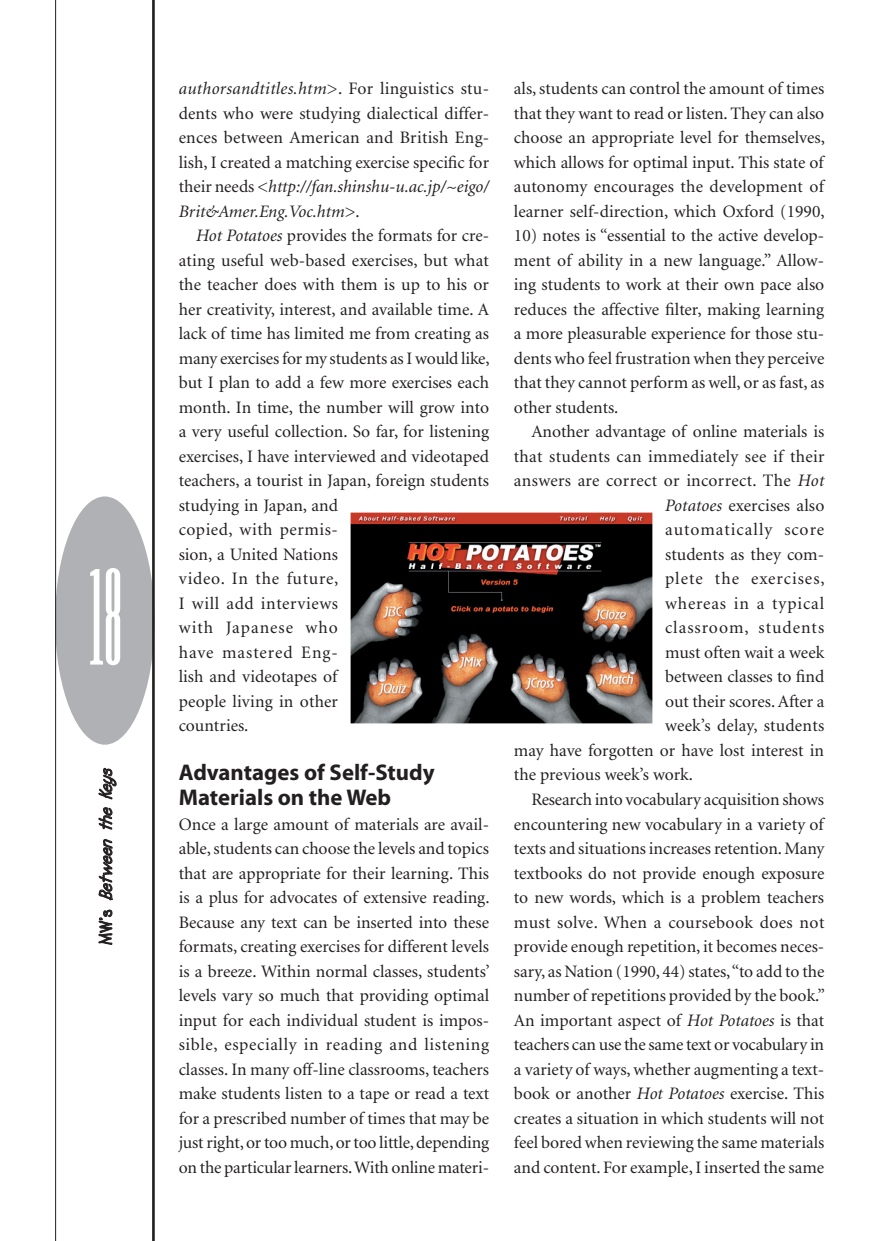
<style>
.page{position:relative;width:874px;height:1241px;background:#fff}
.page>*{position:absolute;margin:0;border:0;box-sizing:border-box;transform-origin:0 0}
.t1{font:126px "STF Chevron";color:#fff;scale:.67 1}
._2c_Subhead_2{font:700 22.75px/24.5px "Myriad";color:#231f20}
._1b_Body_w_Indent{font:17.5px/24.5px "Minion";color:#231f20;text-align:justify}
._1a_Body_1st{font:17.5px/24.5px "Minion";color:#231f20;text-align:justify}
._1b_Body_w_Indent-2{font:17.5px "Minion";letter-spacing:.055em;color:#231f20}
._1b_Body_w_Indent-3{font:17.5px "Minion";letter-spacing:.02em;color:#231f20}
.t2{font:italic 700 17.5px "Lemonade ICG";color:#231f20}
._1b_Body_w_Indent-4{font:17.5px "Minion";letter-spacing:.05em;color:#231f20}
.s1{font-style:normal}
.s2{font-style:italic}
</style>
<div class="page">
<div style="left:55px;top:496px;width:99px;height:248px;background:#b0b1b5;border-radius:50%"></div>
<hr style="left:55px;top:0;width:1px;height:1240px;background:#231f20">
<hr style="left:152px;top:0;width:3px;height:1240px;background:#231f20">
<svg style="left:99px;top:909px;width:14px;height:35px"></svg>
<svg style="left:98px;top:838px;width:15px;height:62px"></svg>
<svg style="left:98px;top:807px;width:14px;height:22px"></svg>
<svg style="left:98px;top:767px;width:18px;height:32px"></svg>
<svg style="left:90px;top:568px;width:31px;height:98px"></svg>
<img style="left:350px;top:512px;width:302px;height:211px">
<h1 class="t1" style="left:88px;top:555px;width:51px">18</h1>
<p class="t2" style="left:95px;top:944px;width:185px;rotate:-90deg"><span class="s1">M W ’ s</span> BetweentheKeys</p>
<p class="_1b_Body_w_Indent" style="left:179px;top:77px;width:312px"><span class="s2">authorsandtitles.htm</span>&gt;. For linguistics stu&shy;dents who were studying dialectical differ&shy;ences between American and British Eng&shy;lish, I created a matching exercise specific for their needs &lt;<span class="s2">http://fan.shinshu-u.ac.jp/~eigo/ Brit&amp;Amer.Eng.Voc.htm</span>&gt;.</p>
<p class="_1b_Body_w_Indent" style="left:179px;top:224px;width:312px;text-align:left;text-indent:17px"><span class="s2">Hot Potatoes</span> provides the formats for cre&shy;ating useful web-based exercises, but what the teacher does with them is up to his or her creativity, interest, and available time. A lack of time has limited me from creating as many exercises for my students as I would like, but I plan to add a few more exercises each month. In time, the number will grow into a very useful collection. So far, for listening exercises, I have interviewed and videotaped teachers, a tourist in Japan, foreign students studying in Japan, and<br>copied, with permis-<br>sion, a United Nations<br>video. In the future,<br>I will add interviews<br>with Japanese who<br>have mastered Eng-<br>lish and videotapes of<br>people living in other<br>countries.</p>
<p class="_2c_Subhead_2" style="left:179px;top:761px;width:257px">Advantages of Self-Study<br>Materials on the Web</p>
<p class="_1a_Body_1st" style="left:179px;top:812px;width:312px">Once a large amount of materials are avail&shy;able, students can choose the levels and topics that are appropriate for their learning. This is a plus for advocates of extensive reading.<br>Because any text can be inserted into these formats, creating exercises for different levels is a breeze. Within normal classes, students’ levels vary so much that providing optimal input for each individual student is impos&shy;sible, especially in reading and listening classes. In many off-line classrooms, teachers make students listen to a tape or read a text for a prescribed number of times that may be just right, or too much, or too little, depending on the particular learners. With online materi-</p>
<p class="_1a_Body_1st" style="left:513px;top:77px;width:312px">als, students can control the amount of times that they want to read or listen. They can also choose an appropriate level for themselves, which allows for optimal input. This state of autonomy encourages the development of learner self-direction, which Oxford (1990,</p>
<p class="_1a_Body_1st" style="left:513px;top:224px;width:312px">10) notes is “essential to the active develop&shy;ment of ability in a new language.” Allow&shy;ing students to work at their own pace also reduces the affective filter, making learning a more pleasurable experience for those stu&shy;dents who feel frustration when they perceive that they cannot perform as well, or as fast, as other students.</p>
<p class="_1b_Body_w_Indent" style="left:531px;top:420px;width:294px">Another advantage of online materials is</p>
<p class="_1b_Body_w_Indent" style="left:513px;top:444px;width:312px">that students can immediately see if their</p>
<p class="_1b_Body_w_Indent-3" style="left:513px;top:472px;width:312px">answers are correct or incorrect. The <span class="s2">Hot</span></p>
<p class="_1b_Body_w_Indent" style="left:664px;top:493px;width:161px"><span class="s2">Potatoes</span> exercises also</p>
<p class="_1b_Body_w_Indent-2" style="left:664px;top:521px;width:161px">automatically score</p>
<p class="_1b_Body_w_Indent" style="left:664px;top:542px;width:161px">students as they com-</p>
<p class="_1b_Body_w_Indent-2" style="left:664px;top:570px;width:161px">plete the exercises,</p>
<p class="_1b_Body_w_Indent-4" style="left:664px;top:594px;width:160px">whereas in a typical</p>
<p class="_1b_Body_w_Indent-2" style="left:664px;top:619px;width:161px">classroom, students</p>
<p class="_1b_Body_w_Indent" style="left:664px;top:640px;width:161px">must often wait a week</p>
<p class="_1b_Body_w_Indent" style="left:664px;top:665px;width:161px">between classes to find</p>
<p class="_1b_Body_w_Indent" style="left:664px;top:689px;width:161px">out their scores. After a</p>
<p class="_1b_Body_w_Indent" style="left:664px;top:714px;width:160px">week’s delay, students</p>
<p class="_1b_Body_w_Indent" style="left:513px;top:738px;width:311px">may have forgotten or have lost interest in</p>
<p class="_1b_Body_w_Indent" style="left:513px;top:763px;width:180px">the previous week’s work.</p>
<p class="_1b_Body_w_Indent" style="left:513px;top:787px;width:312px;text-indent:17px">Research into vocabulary acquisition shows encountering new vocabulary in a variety of texts and situations increases retention. Many textbooks do not provide enough exposure to new words, which is a problem teachers must solve. When a coursebook does not provide enough repetition, it becomes neces&shy;sary, as Nation (1990, 44) states, “to add to the number of repetitions provided by the book.” An important aspect of <span class="s2">Hot Potatoes</span> is that teachers can use the same text or vocabulary in a variety of ways, whether augmenting a text&shy;book or another <span class="s2">Hot Potatoes</span> exercise. This creates a situation in which students will not feel bored when reviewing the same materials and content. For example, I inserted the same</p>
</div>
